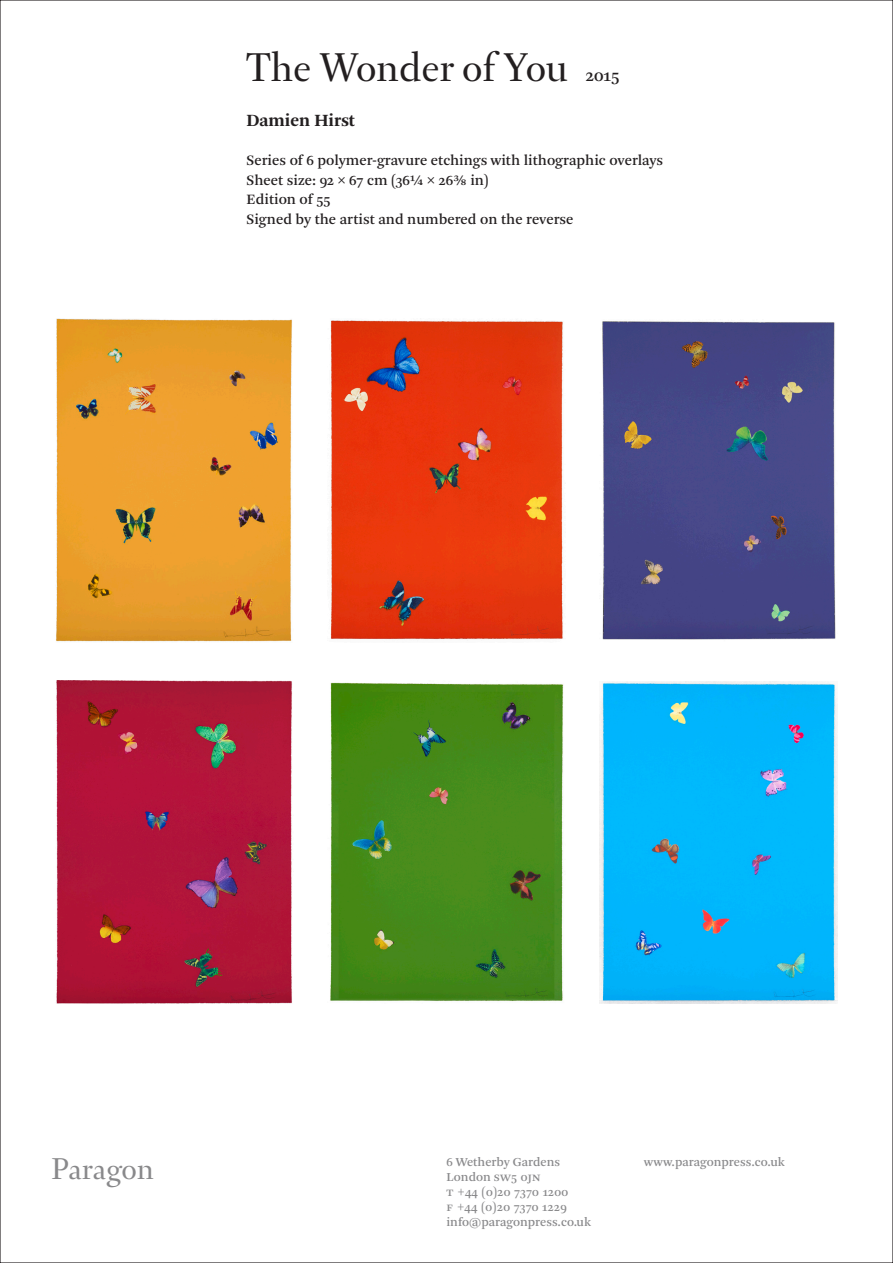
<style>
.page{position:relative;width:893px;height:1263px;background:#fff}
.page>*{position:absolute;margin:0;border:0;box-sizing:border-box;transform-origin:0 0}
.t1{font:48px "Arnhem Fine";color:#231f20}
.t2{font:36px "Arnhem Fine";color:#89898b}
.t3{font:700 18px "Arnhem Pro";color:#231f20}
.t4{font:18px "Arnhem Pro";color:#231f20}
.t5{font:15px "Arnhem Pro";color:#231f20}
.t6{font:12.75px "Arnhem Pro";color:#89898b}
.t7{font:12.75px "Arnhem Pro";letter-spacing:.025em;color:#89898b}
</style>
<div class="page">
<img style="left:56px;top:319px;width:236px;height:323px">
<img style="left:330px;top:320px;width:233px;height:320px">
<img style="left:602px;top:321px;width:234px;height:319px">
<img style="left:56px;top:680px;width:236px;height:323px">
<img style="left:330px;top:682px;width:234px;height:319px">
<img style="left:600px;top:681px;width:238px;height:322px">
<p class="t1" style="left:247px;top:45px;width:323px">The Wonder of You</p>
<p class="t4" style="left:586px;top:64px;width:35px">2015</p>
<p class="t3" style="left:247px;top:109px;width:110px">Damien Hirst</p>
<p class="t5" style="left:247px;top:151px;width:418px">Series of 6 polymer-gravure etchings with lithographic overlays</p>
<p class="t5" style="left:247px;top:170px;width:244px">Sheet size: 92 × 67 cm (36¼ × 26⅜ in)</p>
<p class="t5" style="left:247px;top:190px;width:85px">Edition of 55</p>
<p class="t5" style="left:247px;top:209px;width:328px">Signed by the artist and numbered on the reverse</p>
<p class="t2" style="left:51px;top:1152px;width:104px">Paragon</p>
<p class="t6" style="left:446px;top:1154px;width:115px">6 Wetherby Gardens</p>
<p class="t6" style="left:644px;top:1154px;width:142px">www.paragonpress.co.uk</p>
<p class="t6" style="left:446px;top:1169px;width:96px">London sw5 0jn</p>
<p class="t7" style="left:446px;top:1184px;width:123px">t +44 (0)20 7370 1200</p>
<p class="t7" style="left:446px;top:1199px;width:122px">f +44 (0)20 7370 1229</p>
<p class="t6" style="left:446px;top:1214px;width:146px">info@paragonpress.co.uk</p>
</div>
